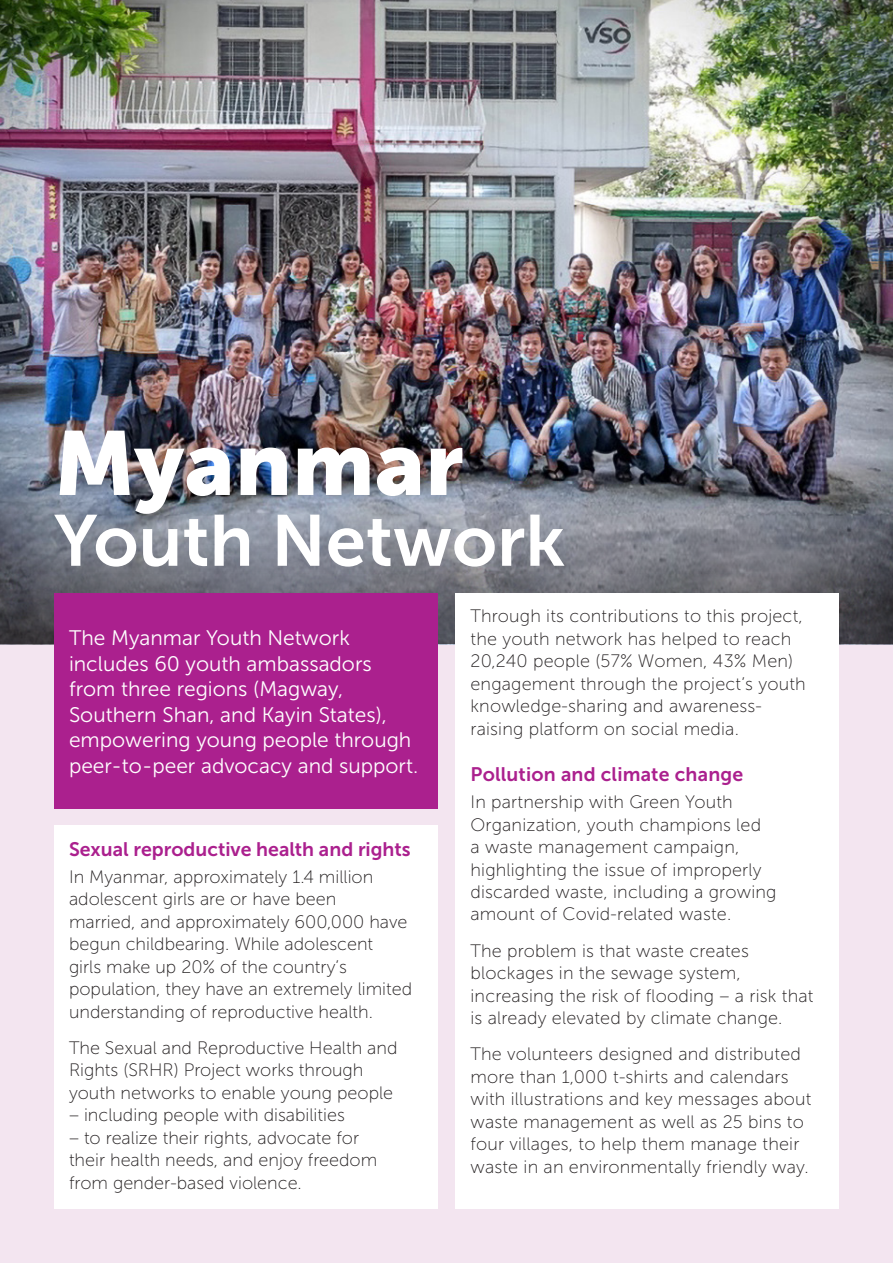
<style>
.page{position:relative;width:893px;height:1263px;background:#fff}
.page>*{position:absolute;margin:0;border:0;box-sizing:border-box;transform-origin:0 0}
.t1{font:90px "Museo Sans 900";color:#fff}
.t2{font:72px "Museo Sans 700";color:#fff}
.Standfirst{font:21px/25.5px "Museo Sans 300";color:#fff}
.Body{font:19.5px "Museo Sans 700";color:#ab208e}
.Body-2{font:18px/22.5px "Museo Sans 100";letter-spacing:.01em;color:#231f20}
</style>
<div class="page">
<div style="left:1px;top:1px;width:891px;height:1261px;background:#f3e5f0"></div>
<img style="left:0;top:0;width:893px;height:457px">
<svg style="left:0;top:457px;width:893px;height:187px;background:#6f727d"></svg>
<div style="left:54px;top:826px;width:383px;height:383px;background:#fff"></div>
<div style="left:54px;top:594px;width:383px;height:215px;background:#ab208e"></div>
<div style="left:455px;top:594px;width:384px;height:615px;background:#fff"></div>
<h1 class="t1" style="left:54px;top:412px;width:411px">Myanmar</h1>
<h2 class="t2" style="left:54px;top:501px;width:513px">Youth Network</h2>
<p class="Standfirst" style="left:69px;top:625px;width:351px">The Myanmar Youth Network includes 60 youth ambassadors from three regions (Magway,<br>Southern Shan, and Kayin States), empowering young people through peer-to-peer advocacy and support.</p>
<h4 class="Body" style="left:69px;top:838px;width:343px">Sexual reproductive health and rights</h4>
<p class="Body-2" style="left:69px;top:865px;width:345px">In Myanmar, approximately 1.4 million adolescent girls are or have been<br>married, and approximately 600,000 have begun childbearing. While adolescent<br>girls make up 20% of the country’s population, they have an extremely limited understanding of reproductive health.</p>
<p class="Body-2" style="left:69px;top:1036px;width:330px">The Sexual and Reproductive Health and<br>Rights (SRHR) Project works through youth networks to enable young people</p>
<p class="Body-2" style="left:69px;top:1104px;width:277px">– including people with disabilities</p>
<p class="Body-2" style="left:69px;top:1126px;width:310px">– to realize their rights, advocate for their health needs, and enjoy freedom from gender-based violence.</p>
<p class="Body-2" style="left:470px;top:605px;width:334px">Through its contributions to this project, the youth network has helped to reach</p>
<p class="Body-2" style="left:470px;top:650px;width:337px">20,240 people (57% Women, 43% Men) engagement through the project’s youth knowledge-sharing and awareness&shy;raising platform on social media.</p>
<p class="Body" style="left:470px;top:764px;width:274px">Pollution and climate change</p>
<p class="Body-2" style="left:470px;top:791px;width:308px">In partnership with Green Youth Organization, youth champions led<br>a waste management campaign, highlighting the issue of improperly discarded waste, including a growing amount of Covid-related waste.</p>
<p class="Body-2" style="left:470px;top:939px;width:344px">The problem is that waste creates blockages in the sewage system, increasing the risk of flooding – a risk that is already elevated by climate change.</p>
<p class="Body-2" style="left:470px;top:1043px;width:343px">The volunteers designed and distributed more than 1,000 t-shirts and calendars with illustrations and key messages about waste management as well as 25 bins to four villages, to help them manage their waste in an environmentally friendly way.</p>
</div>
